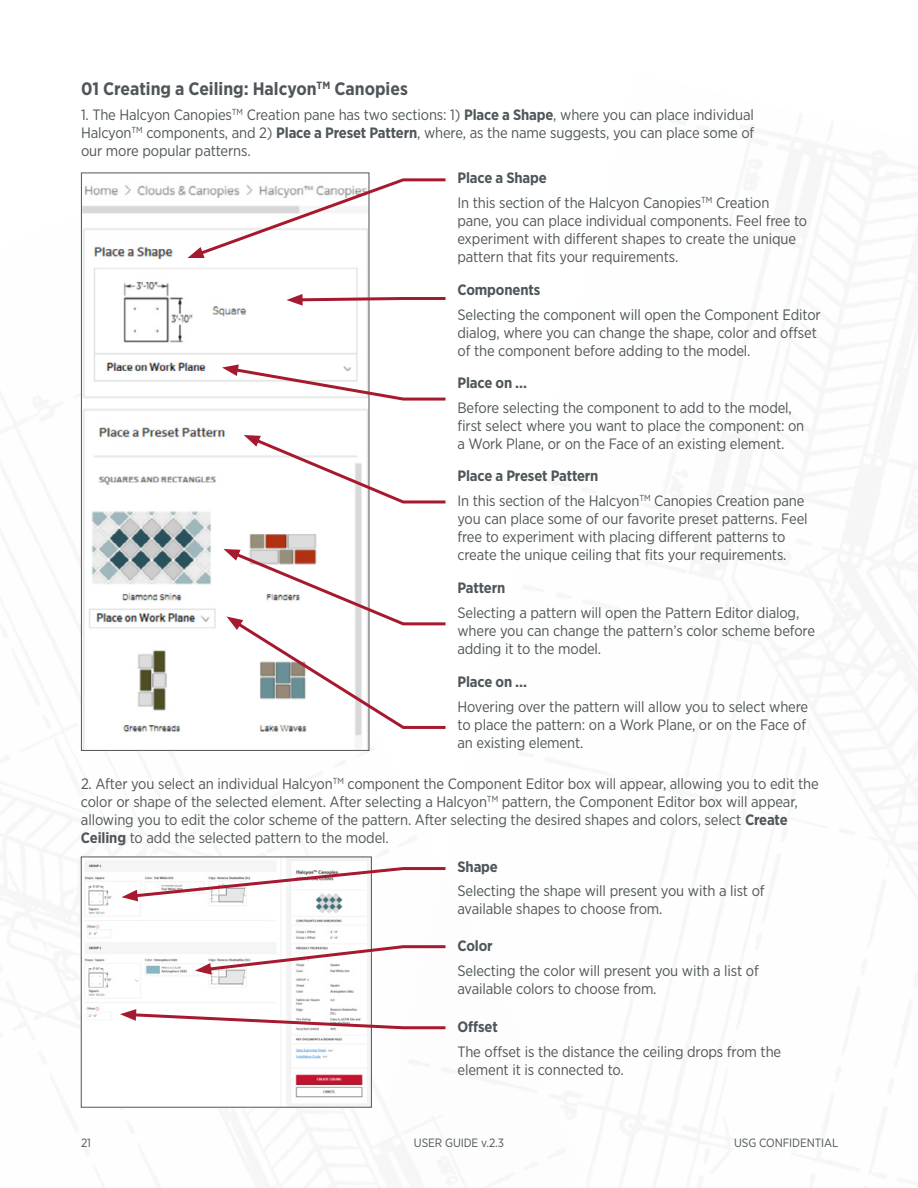
<style>
.page{position:relative;width:918px;height:1188px;background:#fff}
.page>*{position:absolute;margin:0;border:0;box-sizing:border-box;transform-origin:0 0}
.t1{font:700 18px "Gotham Narrow";color:#4f5659}
.t2{font:15px/18px "Gotham Narrow";letter-spacing:-.01em;color:#4f5659}
.t3{font:700 15px "Gotham Narrow";letter-spacing:-.01em;color:#4f5659}
.t4{font:12px "Gotham Narrow";letter-spacing:-.01em;color:#4f5659}
.s1{font-weight:700}
</style>
<div class="page">
<img style="left:84px;top:859px;width:286px;height:246px">
<div style="left:81px;top:857px;width:291px;height:250px;border:1px solid #4f5659"></div>
<svg style="left:122px;top:866px;width:324px;height:35px"></svg>
<svg style="left:195px;top:944px;width:251px;height:31px"></svg>
<svg style="left:120px;top:1009px;width:326px;height:22px"></svg>
<img style="left:83px;top:185px;width:284px;height:564px">
<svg style="left:188px;top:177px;width:258px;height:81px"></svg>
<svg style="left:286px;top:294px;width:160px;height:12px"></svg>
<svg style="left:222px;top:364px;width:224px;height:38px"></svg>
<svg style="left:244px;top:435px;width:202px;height:70px"></svg>
<svg style="left:224px;top:549px;width:222px;height:181px"></svg>
<p class="t1" style="left:81px;top:78px;width:328px">01 Creating a Ceiling: Halcyon<sup>TM</sup> Canopies</p>
<p class="t2" style="left:81px;top:106px;width:675px;text-align:justify">1. The Halcyon Canopies<sup>TM</sup> Creation pane has two sections: 1) <span class="s1">Place a Shape</span>, where you can place individual Halcyon<sup>TM</sup> components, and 2) <span class="s1">Place a Preset Pattern</span>, where, as the name suggests, you can place some of our more popular patterns.</p>
<p class="t2" style="left:458px;top:165px;width:313px;line-height:24.8px"><span class="s1">Place a Shape<br></span>In this section of the Halcyon Canopies<sup>TM</sup> Creation</p>
<p class="t2" style="left:457px;top:211px;width:351px">pane, you can place individual components. Feel free to experiment with different shapes to create the unique pattern that fits your requirements.</p>
<p class="t3" style="left:457px;top:281px;width:84px">Components</p>
<p class="t2" style="left:457px;top:306px;width:365px">Selecting the component will open the Component Editor dialog, where you can change the shape, color and offset of the component before adding to the model.</p>
<p class="t3" style="left:457px;top:374px;width:71px">Place on ...</p>
<p class="t2" style="left:457px;top:399px;width:348px">Before selecting the component to add to the model, first select where you want to place the component: on a Work Plane, or on the Face of an existing element.</p>
<p class="t2" style="left:457px;top:464px;width:348px;line-height:24.8px"><span class="s1">Place a Preset Pattern<br></span>In this section of the Halcyon<sup>TM</sup> Canopies Creation pane</p>
<p class="t2" style="left:458px;top:510px;width:352px">you can place some of our favorite preset patterns. Feel free to experiment with placing different patterns to create the unique ceiling that fits your requirements.</p>
<p class="t3" style="left:458px;top:578px;width:49px">Pattern</p>
<p class="t2" style="left:458px;top:603px;width:359px">Selecting a pattern will open the Pattern Editor dialog, where you can change the pattern’s color scheme before adding it to the model.</p>
<p class="t3" style="left:458px;top:672px;width:71px">Place on ...</p>
<p class="t2" style="left:458px;top:697px;width:352px">Hovering over the pattern will allow you to select where to place the pattern: on a Work Plane, or on the Face of an existing element.</p>
<p class="t2" style="left:81px;top:775px;width:739px">2. After you select an individual Halcyon<sup>TM</sup> component the Component Editor box will appear, allowing you to edit the color or shape of the selected element. After selecting a Halcyon<sup>TM</sup> pattern, the Component Editor box will appear, allowing you to edit the color scheme of the pattern. After selecting the desired shapes and colors, select <span class="s1">Create Ceiling</span> to add the selected pattern to the model.</p>
<p class="t3" style="left:458px;top:857px;width:42px">Shape</p>
<p class="t2" style="left:458px;top:882px;width:309px">Selecting the shape will present you with a list of available shapes to choose from.</p>
<p class="t3" style="left:458px;top:936px;width:37px">Color</p>
<p class="t2" style="left:458px;top:961px;width:303px">Selecting the color will present you with a list of available colors to choose from.</p>
<p class="t3" style="left:458px;top:1017px;width:42px">Offset</p>
<p class="t2" style="left:458px;top:1042px;width:325px">The offset is the distance the ceiling drops from the element it is connected to.</p>
<p class="t4" style="left:81px;top:1135px;width:11px">21</p>
<p class="t4" style="left:414px;top:1135px;width:91px">USER GUIDE v.2.3</p>
<p class="t4" style="left:734px;top:1135px;width:106px">USG CONFIDENTIAL</p>
</div>
